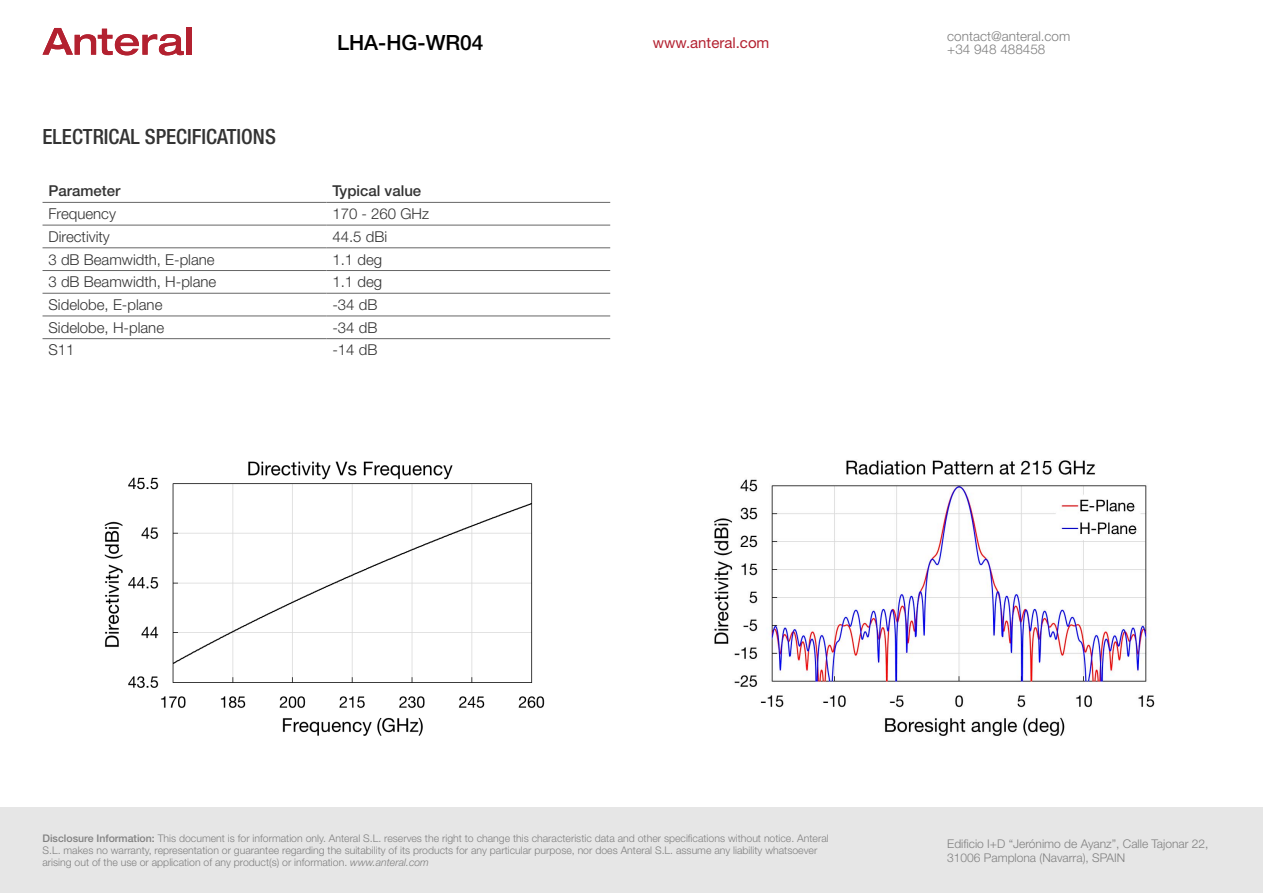
<style>
.page{position:relative;width:1263px;height:893px;background:#fff}
.page>*{position:absolute;margin:0;border:0;box-sizing:border-box;transform-origin:0 0}
.t1{font:500 condensed 21px "Helvetica Neue LT Std";color:#333}
.t2{font:500 21px "Helvetica Neue LT Std";color:#000}
.t3{font:300 15px "Helvetica Neue LT Std";color:#333}
.t4{font:500 15px "Helvetica Neue LT Std";color:#333}
.t5{font:15px "Helvetica Neue LT Std";color:#b32130}
.t6{font:300 13.5px/13.5px "Helvetica Neue LT Std";color:#808080}
.t7{font:300 12px/13.5px "Helvetica Neue LT Std";color:#808080}
.t8{font:300 10.5px/12px "Helvetica Neue LT Std";color:#808080}
.s1{font-weight:500}
.s2{font-style:italic}
</style>
<div class="page">
<div style="left:0;top:808px;width:1263px;height:85px;background:#e6e6e6"></div>
<div style="left:186px;top:28px;width:5px;height:27px;background:#b32130"></div>
<svg style="left:43px;top:28px;width:141px;height:27px"></svg>
<hr style="left:43px;top:202px;width:283px;height:1px;background:#666">
<hr style="left:326px;top:202px;width:284px;height:1px;background:#666">
<hr style="left:43px;top:225px;width:283px;height:1px;background:#666">
<hr style="left:326px;top:225px;width:284px;height:1px;background:#666">
<hr style="left:43px;top:247px;width:283px;height:1px;background:#666">
<hr style="left:326px;top:247px;width:284px;height:1px;background:#666">
<hr style="left:43px;top:270px;width:283px;height:1px;background:#666">
<hr style="left:326px;top:270px;width:284px;height:1px;background:#666">
<hr style="left:43px;top:293px;width:283px;height:1px;background:#666">
<hr style="left:326px;top:293px;width:284px;height:1px;background:#666">
<hr style="left:43px;top:316px;width:283px;height:1px;background:#666">
<hr style="left:326px;top:316px;width:284px;height:1px;background:#666">
<hr style="left:43px;top:338px;width:283px;height:1px;background:#666">
<hr style="left:326px;top:338px;width:284px;height:1px;background:#666">
<img style="left:104px;top:461px;width:441px;height:275px">
<img style="left:714px;top:460px;width:441px;height:276px">
<h1 class="t1" style="left:43px;top:124px;width:235px">ELECTRICAL SPECIFICATIONS</h1>
<h1 class="t2" style="left:337px;top:30px;width:148px">LHA-HG-WR04</h1>
<h2 class="t4" style="left:49px;top:182px;width:73px">Parameter</h2>
<h2 class="t4" style="left:332px;top:182px;width:90px">Typical value</h2>
<h2 class="t3" style="left:49px;top:205px;width:69px">Frequency</h2>
<h2 class="t3" style="left:332px;top:205px;width:98px">170 - 260 GHz</h2>
<h2 class="t3" style="left:49px;top:227px;width:63px">Directivity</h2>
<h2 class="t3" style="left:332px;top:227px;width:56px">44.5 dBi</h2>
<h2 class="t3" style="left:49px;top:250px;width:168px">3 dB Beamwidth, E-plane</h2>
<h2 class="t3" style="left:332px;top:250px;width:51px">1.1 deg</h2>
<h2 class="t3" style="left:49px;top:273px;width:169px">3 dB Beamwidth, H-plane</h2>
<h2 class="t3" style="left:332px;top:273px;width:51px">1.1 deg</h2>
<h2 class="t3" style="left:49px;top:295px;width:115px">Sidelobe, E-plane</h2>
<h2 class="t3" style="left:332px;top:295px;width:47px">-34 dB</h2>
<h2 class="t3" style="left:49px;top:318px;width:117px">Sidelobe, H-plane</h2>
<h2 class="t3" style="left:332px;top:318px;width:47px">-34 dB</h2>
<h2 class="t3" style="left:49px;top:341px;width:28px">S11</h2>
<h2 class="t3" style="left:332px;top:341px;width:47px">-14 dB</h2>
<h2 class="t5" style="left:653px;top:34px;width:118px">www.anteral.com</h2>
<p class="t6" style="left:947px;top:29px;width:125px">contact@anteral.com +34 948 488458</p>
<p class="t8" style="left:43px;top:832px;width:788px"><span class="s1">Disclosure Information:</span> This document is for information only. Anteral S.L. reserves the right to change this characteristic data and other specifications without notice. Anteral<br>S.L. makes no warranty, representation or guarantee regarding the suitability of its products for any particular purpose, nor does Anteral S.L. assume any liability whatsoever arising out of the use or application of any product(s) or information. <span class="s2">www.anteral.com</span></p>
<p class="t7" style="left:947px;top:837px;width:263px">Edificio I+D “Jerónimo de Ayanz”, Calle Tajonar 22,<br>31006 Pamplona (Navarra), SPAIN</p>
</div>
